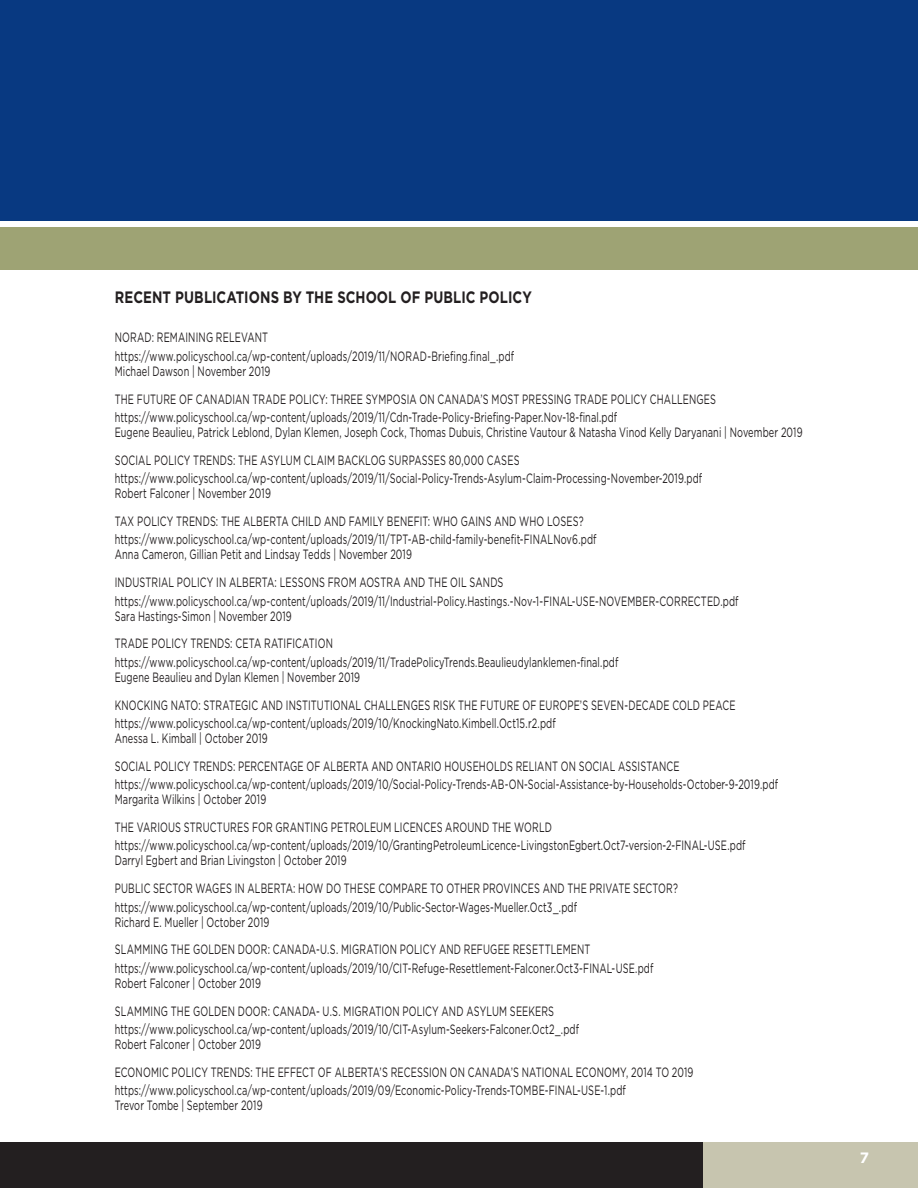
<style>
.page{position:relative;width:918px;height:1188px;background:#fff}
.page>*{position:absolute;margin:0;border:0;box-sizing:border-box;transform-origin:0 0}
.Recent_Pubs_-_Headin{font:700 16.5px "Gotham";letter-spacing:.005em;color:#231f20;scale:.8 1}
.t1{font:700 15px "Gotham";color:#fff}
.Paper_URL{font:13.5px "Gotham";letter-spacing:.01em;color:#231f20;scale:.68 1}
.Paper_Title_-_Recent{font:13.5px "Gotham";letter-spacing:.015em;color:#231f20;scale:.68 1}
.Paper_Authors__Recen{font:13.5px "Gotham";letter-spacing:.015em;color:#231f20;scale:.68 1}
</style>
<div class="page">
<div style="left:0;top:228px;width:918px;height:42px;background:#9ea374"></div>
<div style="left:0;top:0;width:918px;height:220px;background:#083981"></div>
<div style="left:703px;top:1143px;width:215px;height:45px;background:#c7c5af"></div>
<div style="left:0;top:1143px;width:703px;height:45px;background:#231f20"></div>
<p class="Recent_Pubs_-_Headin" style="left:115px;top:286px;width:523px">RECENT PUBLICATIONS BY THE SCHOOL OF PUBLIC POLICY</p>
<p class="Paper_Title_-_Recent" style="left:115px;top:329px;width:227px">NORAD: REMAINING RELEVANT</p>
<p class="Paper_URL" style="left:115px;top:347px;width:589px">https://www.policyschool.ca/wp-content/uploads/2019/11/NORAD-Briefing.final_.pdf</p>
<p class="Paper_Authors__Recen" style="left:115px;top:362px;width:231px">Michael Dawson | November 2019</p>
<p class="Paper_Title_-_Recent" style="left:115px;top:390px;width:886px">THE FUTURE OF CANADIAN TRADE POLICY: THREE SYMPOSIA ON CANADA’S MOST PRESSING TRADE POLICY CHALLENGES</p>
<p class="Paper_URL" style="left:115px;top:409px;width:741px">https://www.policyschool.ca/wp-content/uploads/2019/11/Cdn-Trade-Policy-Briefing-Paper.Nov-18-final.pdf</p>
<p class="Paper_Authors__Recen" style="left:115px;top:424px;width:1013px">Eugene Beaulieu, Patrick Leblond, Dylan Klemen, Joseph Cock, Thomas Dubuis, Christine Vautour &amp; Natasha Vinod Kelly Daryanani | November 2019</p>
<p class="Paper_Title_-_Recent" style="left:115px;top:451px;width:597px">SOCIAL POLICY TRENDS: THE ASYLUM CLAIM BACKLOG SURPASSES 80,000 CASES</p>
<p class="Paper_URL" style="left:115px;top:470px;width:866px">https://www.policyschool.ca/wp-content/uploads/2019/11/Social-Policy-Trends-Asylum-Claim-Processing-November-2019.pdf</p>
<p class="Paper_Authors__Recen" style="left:115px;top:485px;width:231px">Robert Falconer | November 2019</p>
<p class="Paper_Title_-_Recent" style="left:115px;top:513px;width:691px">TAX POLICY TRENDS: THE ALBERTA CHILD AND FAMILY BENEFIT: WHO GAINS AND WHO LOSES?</p>
<p class="Paper_URL" style="left:115px;top:531px;width:710px">https://www.policyschool.ca/wp-content/uploads/2019/11/TPT-AB-child-family-benefit-FINALNov6.pdf</p>
<p class="Paper_Authors__Recen" style="left:115px;top:546px;width:439px">Anna Cameron, Gillian Petit and Lindsay Tedds | November 2019</p>
<p class="Paper_Title_-_Recent" style="left:115px;top:574px;width:573px">INDUSTRIAL POLICY IN ALBERTA: LESSONS FROM AOSTRA AND THE OIL SANDS</p>
<p class="Paper_URL" style="left:115px;top:592px;width:919px">https://www.policyschool.ca/wp-content/uploads/2019/11/Industrial-Policy.Hastings.-Nov-1-FINAL-USE-NOVEMBER-CORRECTED.pdf</p>
<p class="Paper_Authors__Recen" style="left:115px;top:607px;width:262px">Sara Hastings-Simon | November 2019</p>
<p class="Paper_Title_-_Recent" style="left:115px;top:635px;width:322px">TRADE POLICY TRENDS: CETA RATIFICATION</p>
<p class="Paper_URL" style="left:115px;top:653px;width:742px">https://www.policyschool.ca/wp-content/uploads/2019/11/TradePolicyTrends.Beaulieudylanklemen-final.pdf</p>
<p class="Paper_Authors__Recen" style="left:115px;top:668px;width:362px">Eugene Beaulieu and Dylan Klemen | November 2019</p>
<p class="Paper_Title_-_Recent" style="left:115px;top:696px;width:915px">KNOCKING NATO: STRATEGIC AND INSTITUTIONAL CHALLENGES RISK THE FUTURE OF EUROPE’S SEVEN-DECADE COLD PEACE</p>
<p class="Paper_URL" style="left:115px;top:715px;width:650px">https://www.policyschool.ca/wp-content/uploads/2019/10/KnockingNato.Kimbell.Oct15.r2.pdf</p>
<p class="Paper_Authors__Recen" style="left:115px;top:730px;width:227px">Anessa L. Kimball | October 2019</p>
<p class="Paper_Title_-_Recent" style="left:115px;top:757px;width:832px">SOCIAL POLICY TRENDS: PERCENTAGE OF ALBERTA AND ONTARIO HOUSEHOLDS RELIANT ON SOCIAL ASSISTANCE</p>
<p class="Paper_URL" style="left:115px;top:776px;width:977px">https://www.policyschool.ca/wp-content/uploads/2019/10/Social-Policy-Trends-AB-ON-Social-Assistance-by-Households-October-9-2019.pdf</p>
<p class="Paper_Authors__Recen" style="left:115px;top:791px;width:224px">Margarita Wilkins | October 2019</p>
<p class="Paper_Title_-_Recent" style="left:115px;top:819px;width:645px">THE VARIOUS STRUCTURES FOR GRANTING PETROLEUM LICENCES AROUND THE WORLD</p>
<p class="Paper_URL" style="left:115px;top:837px;width:929px">https://www.policyschool.ca/wp-content/uploads/2019/10/GrantingPetroleumLicence-LivingstonEgbert.Oct7-version-2-FINAL-USE.pdf</p>
<p class="Paper_Authors__Recen" style="left:115px;top:852px;width:343px">Darryl Egbert and Brian Livingston | October 2019</p>
<p class="Paper_Title_-_Recent" style="left:115px;top:880px;width:830px">PUBLIC SECTOR WAGES IN ALBERTA: HOW DO THESE COMPARE TO OTHER PROVINCES AND THE PRIVATE SECTOR?</p>
<p class="Paper_URL" style="left:115px;top:898px;width:681px">https://www.policyschool.ca/wp-content/uploads/2019/10/Public-Sector-Wages-Mueller.Oct3_.pdf</p>
<p class="Paper_Authors__Recen" style="left:115px;top:913px;width:229px">Richard E. Mueller | October 2019</p>
<p class="Paper_Title_-_Recent" style="left:115px;top:941px;width:701px">SLAMMING THE GOLDEN DOOR: CANADA-U.S. MIGRATION POLICY AND REFUGEE RESETTLEMENT</p>
<p class="Paper_URL" style="left:115px;top:959px;width:794px">https://www.policyschool.ca/wp-content/uploads/2019/10/CIT-Refuge-Resettlement-Falconer.Oct3-FINAL-USE.pdf</p>
<p class="Paper_Authors__Recen" style="left:115px;top:974px;width:217px">Robert Falconer | October 2019</p>
<p class="Paper_Title_-_Recent" style="left:115px;top:1002px;width:648px">SLAMMING THE GOLDEN DOOR: CANADA- U.S. MIGRATION POLICY AND ASYLUM SEEKERS</p>
<p class="Paper_URL" style="left:115px;top:1021px;width:684px">https://www.policyschool.ca/wp-content/uploads/2019/10/CIT-Asylum-Seekers-Falconer.Oct2_.pdf</p>
<p class="Paper_Authors__Recen" style="left:115px;top:1036px;width:217px">Robert Falconer | October 2019</p>
<p class="Paper_Title_-_Recent" style="left:115px;top:1063px;width:853px">ECONOMIC POLICY TRENDS: THE EFFECT OF ALBERTA’S RECESSION ON CANADA’S NATIONAL ECONOMY, 2014 TO 2019</p>
<p class="Paper_URL" style="left:115px;top:1082px;width:753px">https://www.policyschool.ca/wp-content/uploads/2019/09/Economic-Policy-Trends-TOMBE-FINAL-USE-1.pdf</p>
<p class="Paper_Authors__Recen" style="left:115px;top:1097px;width:219px">Trevor Tombe | September 2019</p>
<p class="t1" style="left:860px;top:1148px;width:11px">7</p>
</div>
